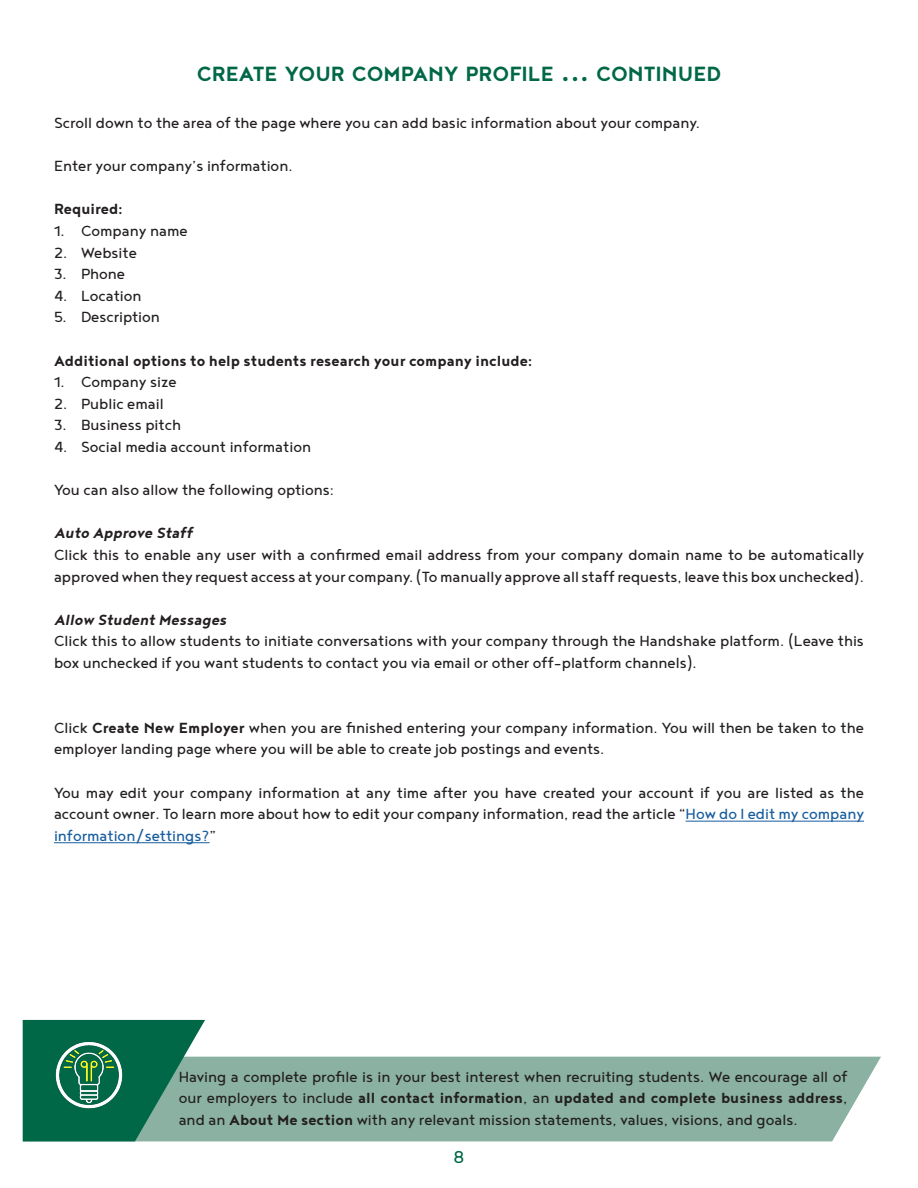
<style>
.page{position:relative;width:918px;height:1188px;background:#fff}
.page>*{position:absolute;margin:0;border:0;box-sizing:border-box;transform-origin:0 0}
.t1{font:700 25.2px "Noyh";color:#006847}
.t2{font:21px "Noyh";color:#006847}
.t3{font:18px/21.6px "Noyh";color:#231f20}
.t4{font:700 18px "Noyh";color:#231f20}
.t5{font:italic 700 18px "Noyh";color:#231f20}
.s1{font-size:36px}
.s2{font-weight:700}
.s3{color:#175d9e}
</style>
<div class="page">
<svg style="left:22px;top:820px;width:859px;height:322px"></svg>
<p class="t1" style="left:197px;top:59px;width:526px">create your company profile <span class="s1">...</span> continued</p>
<p class="t3" style="left:54px;top:111px;width:647px">Scroll down to the area of the page where you can add basic information about your company.</p>
<p class="t3" style="left:54px;top:155px;width:240px">Enter your company’s information.</p>
<p class="t4" style="left:54px;top:199px;width:70px">Required:</p>
<p class="t3" style="left:54px;top:219px;width:135px">1. Company name</p>
<p class="t3" style="left:54px;top:241px;width:84px">2. Website</p>
<p class="t3" style="left:54px;top:263px;width:73px">3. Phone</p>
<p class="t3" style="left:54px;top:284px;width:89px">4. Location</p>
<p class="t3" style="left:54px;top:306px;width:108px">5. Description</p>
<p class="t4" style="left:54px;top:350px;width:480px">Additional options to help students research your company include:</p>
<p class="t3" style="left:54px;top:371px;width:124px">1. Company size</p>
<p class="t3" style="left:54px;top:392px;width:111px">2. Public email</p>
<p class="t3" style="left:54px;top:414px;width:129px">3. Business pitch</p>
<p class="t3" style="left:54px;top:435px;width:259px">4. Social media account information</p>
<p class="t3" style="left:54px;top:479px;width:282px">You can also allow the following options:</p>
<p class="t5" style="left:54px;top:523px;width:140px">Auto Approve Staff</p>
<p class="t3" style="left:54px;top:543px;width:812px">Click this to enable any user with a confirmed email address from your company domain name to be automatically approved when they request access at your company. (To manually approve all staff requests, leave this box unchecked).</p>
<p class="t5" style="left:54px;top:609px;width:174px">Allow Student Messages</p>
<p class="t3" style="left:54px;top:630px;width:812px">Click this to allow students to initiate conversations with your company through the Handshake platform. (Leave this box unchecked if you want students to contact you via email or other off-platform channels).</p>
<p class="t3" style="left:54px;top:716px;width:811px">Click <span class="s2">Create New Employer</span> when you are finished entering your company information. You will then be taken to the employer landing page where you will be able to create job postings and events.</p>
<p class="t3" style="left:54px;top:781px;width:812px;text-align:justify">You may edit your company information at any time after you have created your account if you are listed as the account owner. To learn more about how to edit your company information, read the article “<span class="s3">How do I edit my company information/settings?</span>”</p>
<p class="t3" style="left:179px;top:1065px;width:670px;text-align:justify">Having a complete profile is in your best interest when recruiting students. We encourage all of our employers to include <span class="s2">all contact information</span>, an <span class="s2">updated and complete business address</span>, and an <span class="s2">About Me section</span> with any relevant mission statements, values, visions, and goals.</p>
<p class="t2" style="left:454px;top:1145px;width:12px">8</p>
</div>
